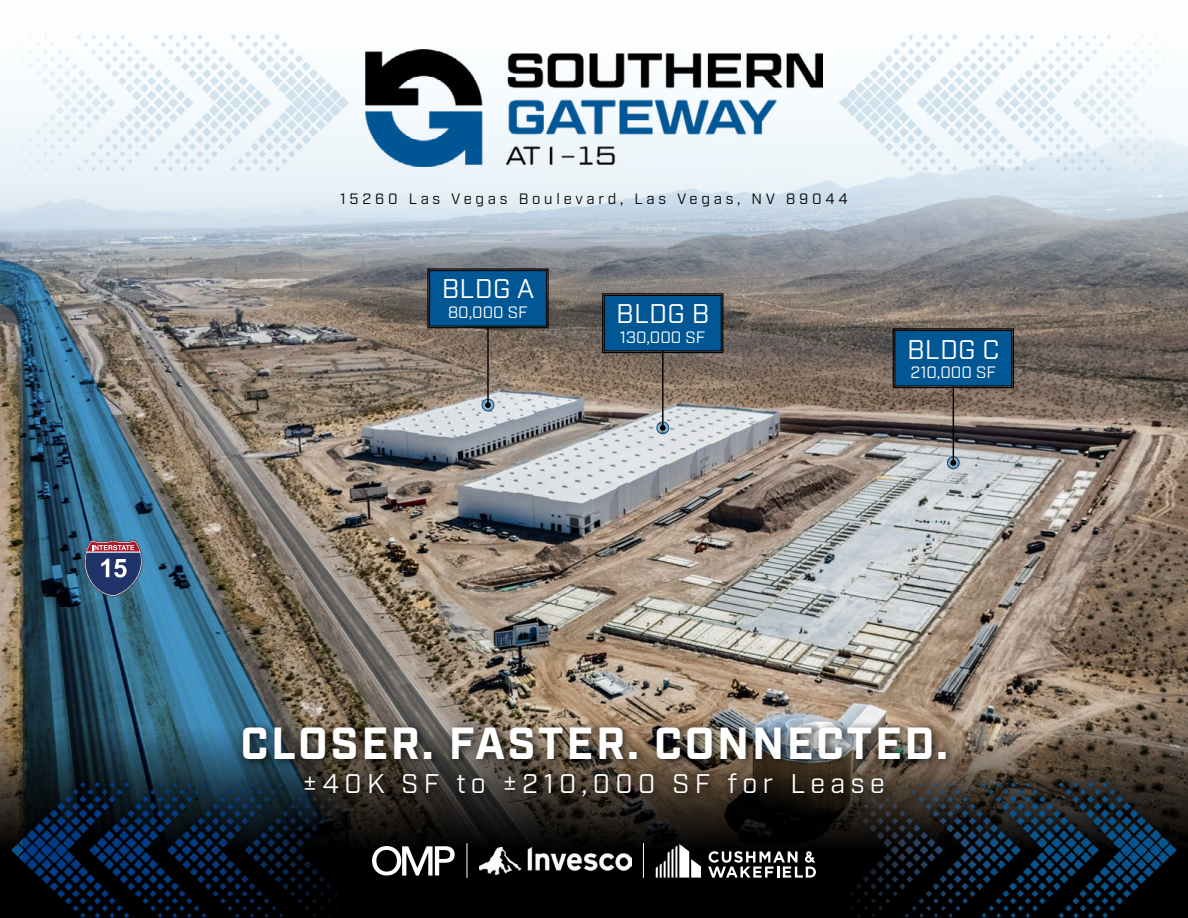
<style>
.page{position:relative;width:1188px;height:918px;background:#fff}
.page>*{position:absolute;margin:0;border:0;box-sizing:border-box;transform-origin:0 0}
.t1{font:700 45px "Industry";letter-spacing:.06em;color:#fff}
.t2{font:27px "Industry";letter-spacing:.195em;color:#fff}
.t3{font:16.5px "Industry";color:#fff}
.t4{font:15px "Industry";letter-spacing:.25em;color:#000}
</style>
<div class="page">
<div style="left:0;top:772px;width:1188px;height:146px;background:#000"></div>
<img style="left:406px;top:335px;width:782px;height:367px">
<svg style="left:406px;top:702px;width:782px;height:153px"></svg>
<svg style="left:406px;top:284px;width:782px;height:51px;background:#7b7169"></svg>
<svg style="left:0;top:34px;width:1188px;height:250px;background:#bec7cf"></svg>
<img style="left:840px;top:35px;width:348px;height:135px">
<img style="left:0;top:35px;width:348px;height:135px">
<img style="left:820px;top:774px;width:368px;height:144px">
<svg style="left:406px;top:846px;width:49px;height:30px"></svg>
<img style="left:479px;top:848px;width:152px;height:26px">
<svg style="left:656px;top:844px;width:45px;height:34px"></svg>
<svg style="left:708px;top:851px;width:108px;height:27px"></svg>
<hr style="left:467px;top:843px;width:1px;height:35px;background:#fff">
<hr style="left:643px;top:843px;width:1px;height:35px;background:#fff">
<img style="left:366px;top:50px;width:456px;height:116px">
<hr style="left:487px;top:323px;width:2px;height:82px;background:#000">
<svg style="left:482px;top:399px;width:12px;height:12px"></svg>
<div style="left:482px;top:399px;width:12px;height:12px;border:1px solid #005794;border-radius:50%"></div>
<hr style="left:662px;top:346px;width:2px;height:82px;background:#000">
<svg style="left:657px;top:422px;width:12px;height:12px"></svg>
<div style="left:657px;top:422px;width:12px;height:12px;border:1px solid #005794;border-radius:50%"></div>
<hr style="left:953px;top:381px;width:1px;height:82px;background:#000">
<svg style="left:947px;top:457px;width:12px;height:12px"></svg>
<div style="left:947px;top:457px;width:12px;height:12px;border:1px solid #005794;border-radius:50%"></div>
<svg style="left:892px;top:328px;width:123px;height:61px;background:#064e81"></svg>
<svg style="left:602px;top:293px;width:122px;height:61px;background:#054e82"></svg>
<svg style="left:427px;top:268px;width:122px;height:61px;background:#054e82"></svg>
<img style="left:0;top:256px;width:406px;height:662px">
<svg style="left:83px;top:540px;width:59px;height:57px;background:#555c80"></svg>
<div style="left:299px;top:768px;width:595px;height:39px;background:#000;opacity:.75"></div>
<div style="left:237px;top:721px;width:719px;height:48px;background:#000;opacity:.75"></div>
<p class="t4" style="left:340px;top:190px;width:509px">15260 Las Vegas Boulevard, Las Vegas, NV 89044</p>
<p class="t2" style="left:442px;top:273px;width:94px">BLDG A</p>
<p class="t3" style="left:448px;top:302px;width:81px">80,000 SF</p>
<p class="t2" style="left:616px;top:298px;width:94px">BLDG B</p>
<p class="t3" style="left:620px;top:327px;width:87px">130,000 SF</p>
<p class="t2" style="left:907px;top:333px;width:94px">BLDG C</p>
<p class="t3" style="left:911px;top:363px;width:87px">210,000 SF</p>
<h1 class="t1" style="left:240px;top:717px;width:709px">CLOSER. FASTER. CONNECTED.</h1>
<p class="t2" style="left:303px;top:768px;width:583px">±40K SF to ±210,000 SF for Lease</p>
</div>
